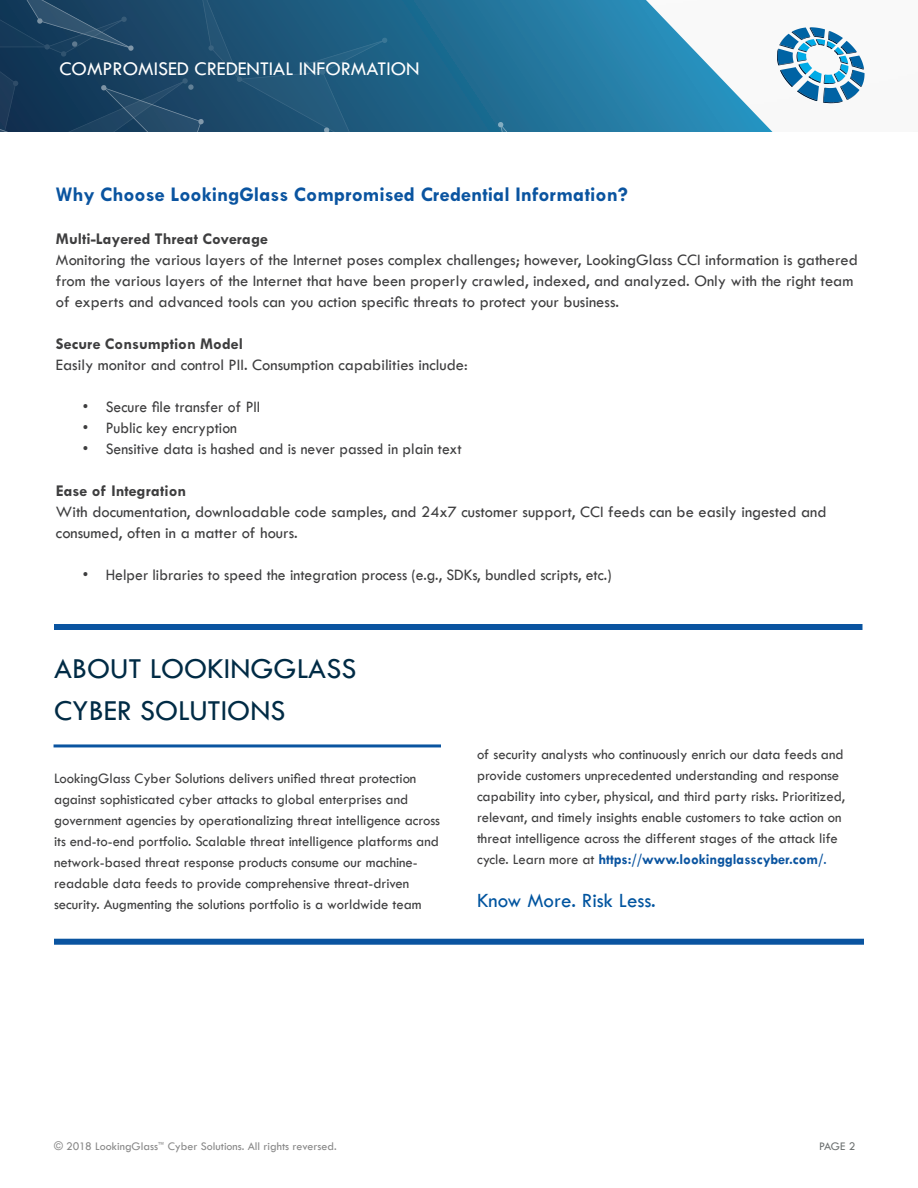
<style>
.page{position:relative;width:918px;height:1188px;background:#fff}
.page>*{position:absolute;margin:0;border:0;box-sizing:border-box;transform-origin:0 0}
.Large_Headline{font:30px/42px "Tw Cen";color:#002b45}
.Headline{font:700 21px "Tw Cen MT Pro";color:#0a54a0}
.Section_Headline{font:21px "Tw Cen";color:#00549f}
.t1{font:20.1px "Tw Cen";color:#fff}
.body_copy{font:16.5px/21px "Tw Cen";color:#3e3e3f}
.bullets{font:16.5px "Tw Cen";color:#3e3e3f;scale:.95 1}
.body_copy-2{font:700 16.5px "Tw Cen MT Pro";color:#3e3e3f}
.Body{font:15px/21px "Tw Cen";letter-spacing:-.005em;color:#3e3e3f}
.t2{font:12px "Tw Cen";color:#888}
.t3{font:12px "Tw Cen";color:#6c7070}
.s1{font-weight:700;color:#0a54a0}
.s2{color:#0a54a0}
</style>
<div class="page">
<svg style="left:540px;top:0;width:232px;height:132px"></svg>
<div style="left:511px;top:0;width:29px;height:122px;background:#23759c"></div>
<svg style="left:511px;top:122px;width:29px;height:10px"></svg>
<svg style="left:385px;top:0;width:126px;height:132px;background:#1e698e"></svg>
<svg style="left:0;top:0;width:385px;height:132px;background:#1c4b6c"></svg>
<svg style="left:777px;top:27px;width:88px;height:76px"></svg>
<hr style="left:54px;top:744px;width:387px;height:3px;background:#0a54a0">
<div style="left:54px;top:939px;width:810px;height:6px;background:#0a54a0"></div>
<div style="left:54px;top:624px;width:808px;height:6px;background:#0a54a0"></div>
<h3 class="t1" style="left:59px;top:57px;width:362px">COMPROMISED CREDENTIAL INFORMATION</h3>
<p class="Headline" style="left:56px;top:183px;width:573px">Why Choose LookingGlass Compromised Credential Information?</p>
<p class="body_copy-2" style="left:56px;top:230px;width:214px">Multi-Layered Threat Coverage</p>
<p class="body_copy" style="left:56px;top:249px;width:803px">Monitoring the various layers of the Internet poses complex challenges; however, LookingGlass CCI information is gathered from the various layers of the Internet that have been properly crawled, indexed, and analyzed. Only with the right team of experts and advanced tools can you action specific threats to protect your business.</p>
<p class="body_copy-2" style="left:56px;top:335px;width:189px">Secure Consumption Model</p>
<p class="body_copy" style="left:56px;top:354px;width:413px">Easily monitor and control PII. Consumption capabilities include:</p>
<p class="bullets" style="left:83px;top:397px;width:188px">• Secure file transfer of PII</p>
<p class="bullets" style="left:83px;top:418px;width:164px">• Public key encryption</p>
<p class="bullets" style="left:83px;top:439px;width:400px">• Sensitive data is hashed and is never passed in plain text</p>
<p class="body_copy-2" style="left:56px;top:482px;width:132px">Ease of Integration</p>
<p class="body_copy" style="left:56px;top:501px;width:772px">With documentation, downloadable code samples, and 24x7 customer support, CCI feeds can be easily ingested and consumed, often in a matter of hours.</p>
<p class="bullets" style="left:83px;top:565px;width:558px">• Helper libraries to speed the integration process (e.g., SDKs, bundled scripts, etc.)</p>
<p class="Large_Headline" style="left:54px;top:648px;width:304px">ABOUT LOOKINGGLASS<br>CYBER SOLUTIONS</p>
<p class="Body" style="left:54px;top:768px;width:388px">LookingGlass Cyber Solutions delivers unified threat protection against sophisticated cyber attacks to global enterprises and government agencies by operationalizing threat intelligence across its end-to-end portfolio. Scalable threat intelligence platforms and network-based threat response products consume our machine&shy;readable data feeds to provide comprehensive threat-driven security. Augmenting the solutions portfolio is a worldwide team</p>
<p class="Body" style="left:477px;top:743px;width:369px">of security analysts who continuously enrich our data feeds and provide customers unprecedented understanding and response capability into cyber, physical, and third party risks. Prioritized, relevant, and timely insights enable customers to take action on threat intelligence across the different stages of the attack life cycle. Learn more at <span class="s1">https://www.lookingglasscyber.com/</span><span class="s2">.</span></p>
<p class="Section_Headline" style="left:477px;top:888px;width:180px">Know More. Risk Less.</p>
<p class="t2" style="left:54px;top:1139px;width:284px">© 2018 LookingGlass<sup>™</sup> Cyber Solutions. All rights reversed.</p>
<p class="t3" style="left:819px;top:1139px;width:38px">PAGE 2</p>
</div>
